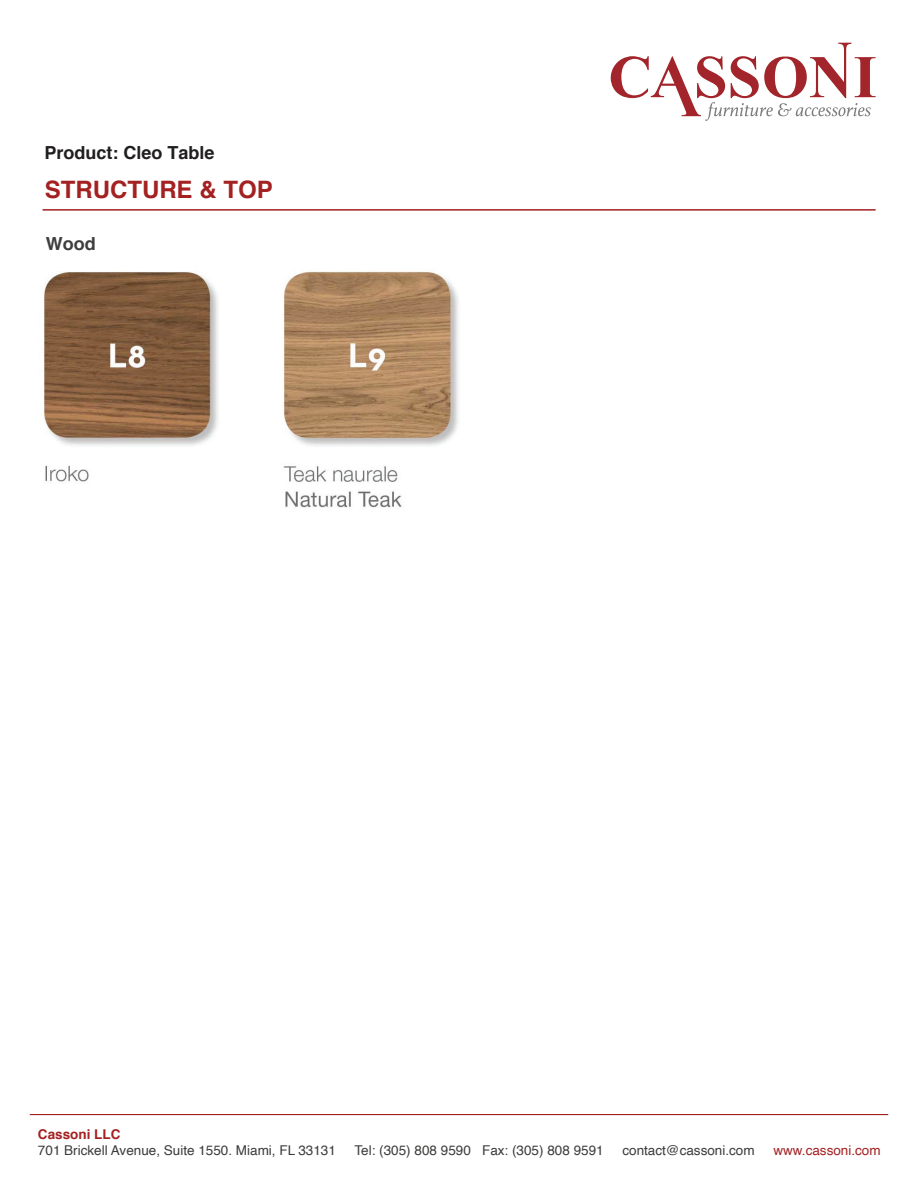
<style>
.page{position:relative;width:918px;height:1188px;background:#fff}
.page>*{position:absolute;margin:0;border:0;box-sizing:border-box;transform-origin:0 0}
.t1{font:700 24px "Helvetica";color:#a42122}
.t2{font:700 18px "Helvetica";color:#211e1e}
.t3{font:700 18px "Helvetica";color:#3e3e3f}
.t4{font:13.5px "Helvetica";color:#3c3c3b}
.t5{font:13.5px "Helvetica";color:#a42122}
.t6{font:700 13.5px "Helvetica";color:#a42122}
</style>
<div class="page">
<hr style="left:30px;top:1114px;width:858px;height:1px;background:#a42122">
<hr style="left:43px;top:209px;width:833px;height:2px;background:#a32121">
<svg style="left:611px;top:43px;width:265px;height:78px"></svg>
<img style="left:43px;top:271px;width:175px;height:211px">
<img style="left:283px;top:271px;width:176px;height:237px">
<h2 class="t2" style="left:45px;top:138px;width:172px">Product: Cleo Table</h2>
<h1 class="t1" style="left:45px;top:170px;width:229px">STRUCTURE &amp; TOP</h1>
<h2 class="t3" style="left:46px;top:230px;width:51px">Wood</h2>
<p class="t6" style="left:38px;top:1124px;width:84px">Cassoni LLC</p>
<p class="t4" style="left:38px;top:1140px;width:299px">701 Brickell Avenue, Suite 1550. Miami, FL 33131</p>
<p class="t4" style="left:355px;top:1140px;width:251px">Tel: (305) 808 9590 Fax: (305) 808 9591</p>
<p class="t4" style="left:622px;top:1140px;width:134px">contact@cassoni.com</p>
<p class="t5" style="left:773px;top:1140px;width:109px">www.cassoni.com</p>
</div>
